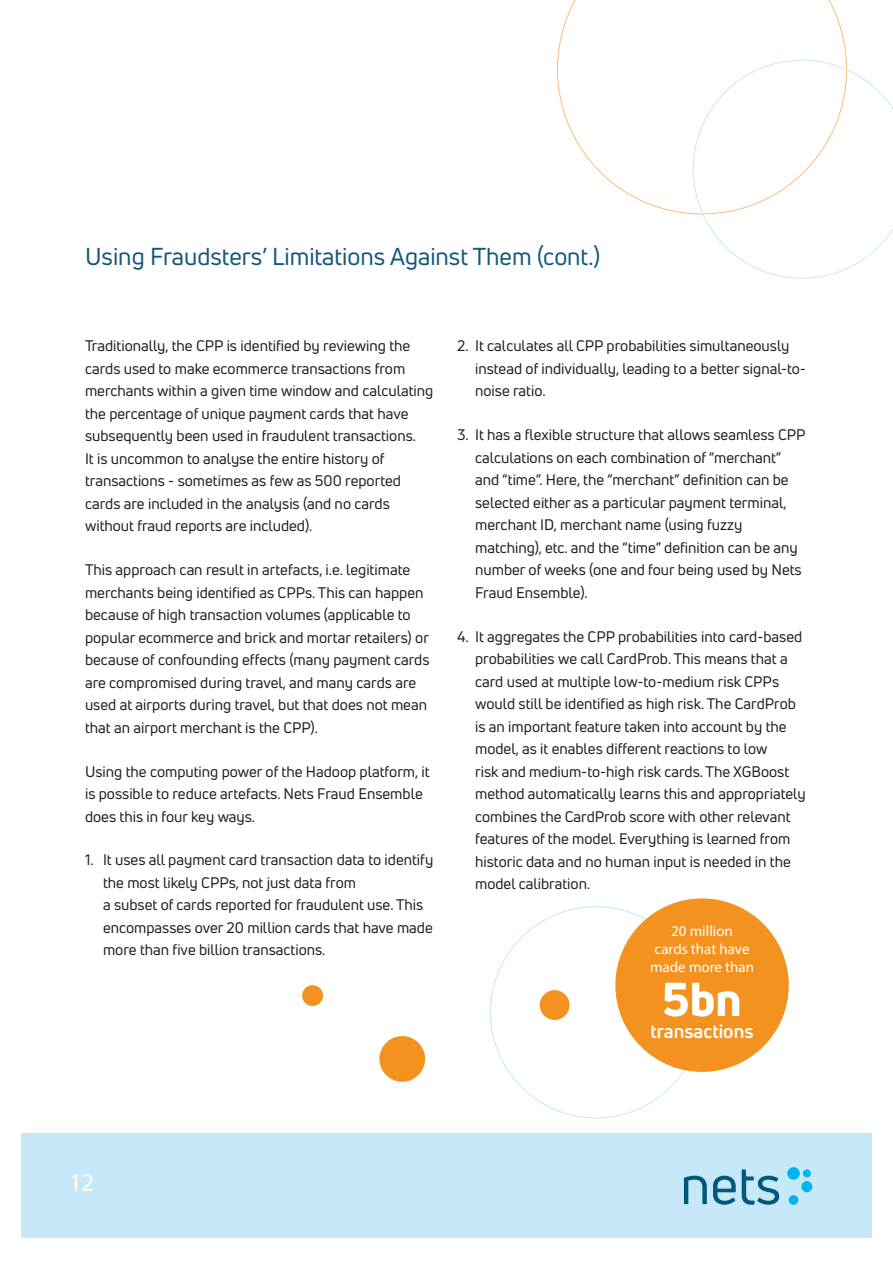
<style>
.page{position:relative;width:893px;height:1263px;background:#fff}
.page>*{position:absolute;margin:0;border:0;box-sizing:border-box;transform-origin:0 0}
.t1{font:800 46.5px "Uni Neue";color:#fff}
.t2{font:25.5px "Myriad Pro";color:#fff}
.t3{font:24px "Uni Neue";color:#14597d}
.t4{font:700 18.9px "Uni Neue";color:#fff}
.t5{font:15px/22.5px "Uni Neue";color:#231f20}
.t6{font:15px/18px "Myriad Pro";color:#fff;text-align:center}
</style>
<div class="page">
<div style="left:21px;top:1133px;width:851px;height:104px;background:#c6e8f9"></div>
<svg style="left:684px;top:1176px;width:23px;height:28px"></svg>
<svg style="left:713px;top:1176px;width:23px;height:29px"></svg>
<svg style="left:742px;top:1169px;width:37px;height:36px"></svg>
<div style="left:787px;top:1167px;width:13px;height:13px;background:#00b5ed;border-radius:50%"></div>
<div style="left:803px;top:1169px;width:8px;height:8px;background:#00b5ed;border-radius:50%"></div>
<div style="left:801px;top:1181px;width:11px;height:11px;background:#00b5ed;border-radius:50%"></div>
<div style="left:789px;top:1195px;width:9px;height:10px;background:#00b5ed;border-radius:50%"></div>
<svg style="left:557px;top:0;width:290px;height:214px"></svg>
<svg style="left:693px;top:60px;width:200px;height:219px"></svg>
<div style="left:615px;top:898px;width:174px;height:174px;background:#f3921f;border-radius:50%"></div>
<div style="left:379px;top:1036px;width:46px;height:46px;background:#f3921f;border-radius:50%"></div>
<div style="left:302px;top:985px;width:21px;height:21px;background:#f3921f;border-radius:50%"></div>
<div style="left:540px;top:990px;width:29px;height:30px;background:#f3921f;border-radius:50%"></div>
<p class="t3" style="left:85px;top:242px;width:517px">Using Fraudsters’ Limitations Against Them (cont.)</p>
<p class="t5" style="left:85px;top:335px;width:350px">Traditionally, the CPP is identified by reviewing the cards used to make ecommerce transactions from merchants within a given time window and calculating the percentage of unique payment cards that have subsequently been used in fraudulent transactions.<br>It is uncommon to analyse the entire history of transactions - sometimes as few as 500 reported cards are included in the analysis (and no cards without fraud reports are included).</p>
<p class="t5" style="left:85px;top:558px;width:346px">This approach can result in artefacts, i.e. legitimate merchants being identified as CPPs. This can happen because of high transaction volumes (applicable to popular ecommerce and brick and mortar retailers) or because of confounding effects (many payment cards are compromised during travel, and many cards are used at airports during travel, but that does not mean that an airport merchant is the CPP).</p>
<p class="t5" style="left:85px;top:760px;width:346px">Using the computing power of the Hadoop platform, it is possible to reduce artefacts. Nets Fraud Ensemble does this in four key ways.</p>
<p class="t5" style="left:103px;top:848px;width:332px;text-indent:-18px">1. It uses all payment card transaction data to identify the most likely CPPs, not just data from<br>a subset of cards reported for fraudulent use. This encompasses over 20 million cards that have made more than five billion transactions.</p>
<p class="t5" style="left:475px;top:335px;width:332px;text-indent:-18px">2. It calculates all CPP probabilities simultaneously instead of individually, leading to a better signal-to&shy;noise ratio.</p>
<p class="t5" style="left:475px;top:423px;width:332px;text-indent:-18px">3. It has a flexible structure that allows seamless CPP calculations on each combination of “merchant” and “time”. Here, the “merchant” definition can be selected either as a particular payment terminal, merchant ID, merchant name (using fuzzy matching), etc. and the “time” definition can be any number of weeks (one and four being used by Nets Fraud Ensemble).</p>
<p class="t5" style="left:475px;top:625px;width:332px;text-indent:-18px">4. It aggregates the CPP probabilities into card-based probabilities we call CardProb. This means that a card used at multiple low-to-medium risk CPPs would still be identified as high risk. The CardProb is an important feature taken into account by the model, as it enables different reactions to low<br>risk and medium-to-high risk cards. The XGBoost method automatically learns this and appropriately combines the CardProb score with other relevant features of the model. Everything is learned from historic data and no human input is needed in the model calibration.</p>
<p class="t6" style="left:650px;top:922px;width:105px">20 million<br>cards that have made more than</p>
<p class="t1" style="left:662px;top:968px;width:81px">5bn</p>
<p class="t4" style="left:651px;top:1019px;width:104px">transactions</p>
<h2 class="t2" style="left:69px;top:1166px;width:27px">12</h2>
</div>
